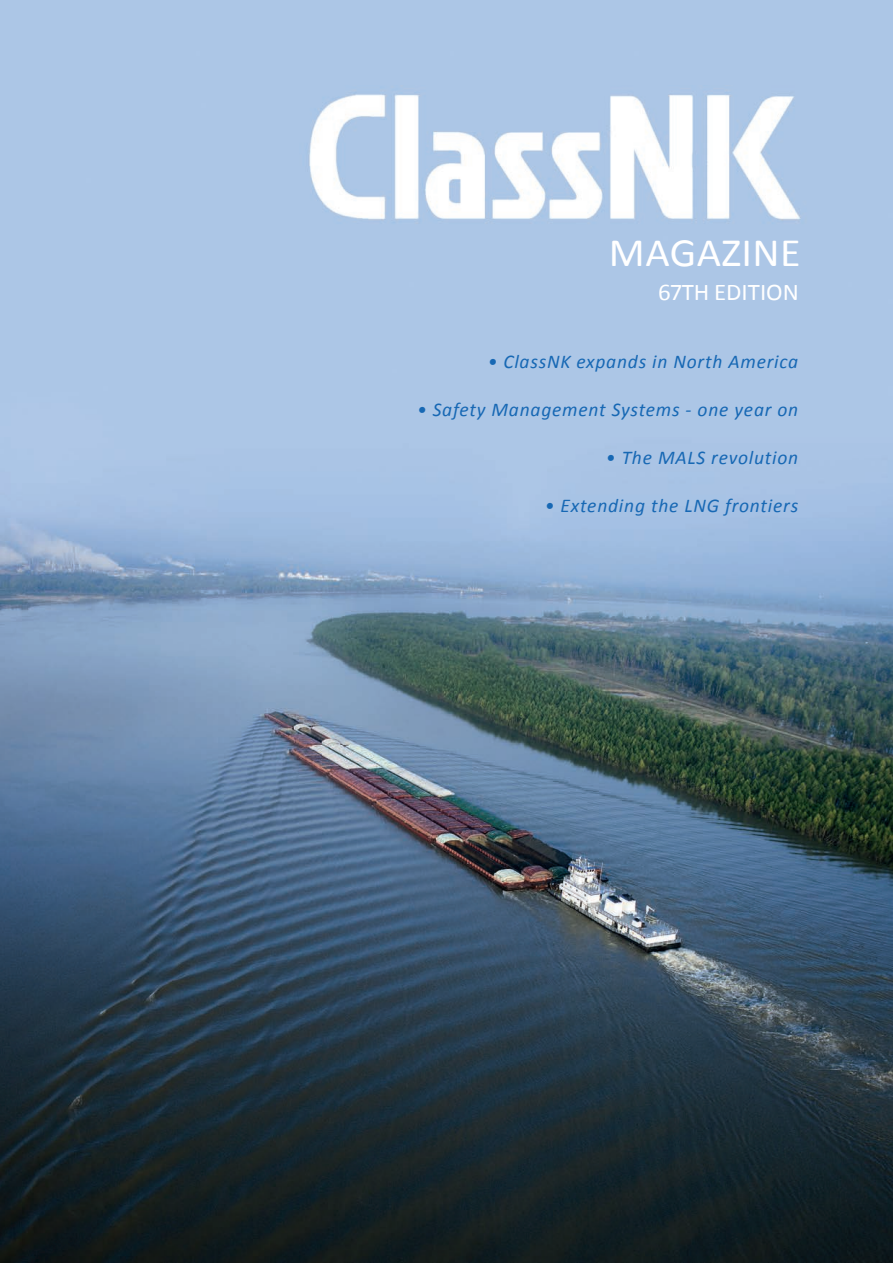
<style>
.page{position:relative;width:893px;height:1263px;background:#fff}
.page>*{position:absolute;margin:0;border:0;box-sizing:border-box;transform-origin:0 0}
.t1{font:40.5px "Calibri";letter-spacing:.01em;color:#fff;scale:1.04 1}
.t2{font:24px "Calibri";color:#fff;scale:1.04 1}
.t3{font:italic 19.5px "Calibri";letter-spacing:.04em;color:#1768b4}
</style>
<div class="page">
<img style="left:0;top:0;width:893px;height:1263px">
<img style="left:300px;top:86px;width:517px;height:142px">
<h1 class="t1" style="left:609px;top:227px;width:186px">MAGAZINE</h1>
<p class="t2" style="left:658px;top:277px;width:137px">67TH EDITION</p>
<p class="t3" style="left:488px;top:348px;width:312px">• ClassNK expands in North America</p>
<p class="t3" style="left:417px;top:396px;width:383px">• Safety Management Systems - one year on</p>
<p class="t3" style="left:606px;top:444px;width:194px">• The MALS revolution</p>
<p class="t3" style="left:545px;top:492px;width:255px">• Extending the LNG frontiers</p>
</div>
